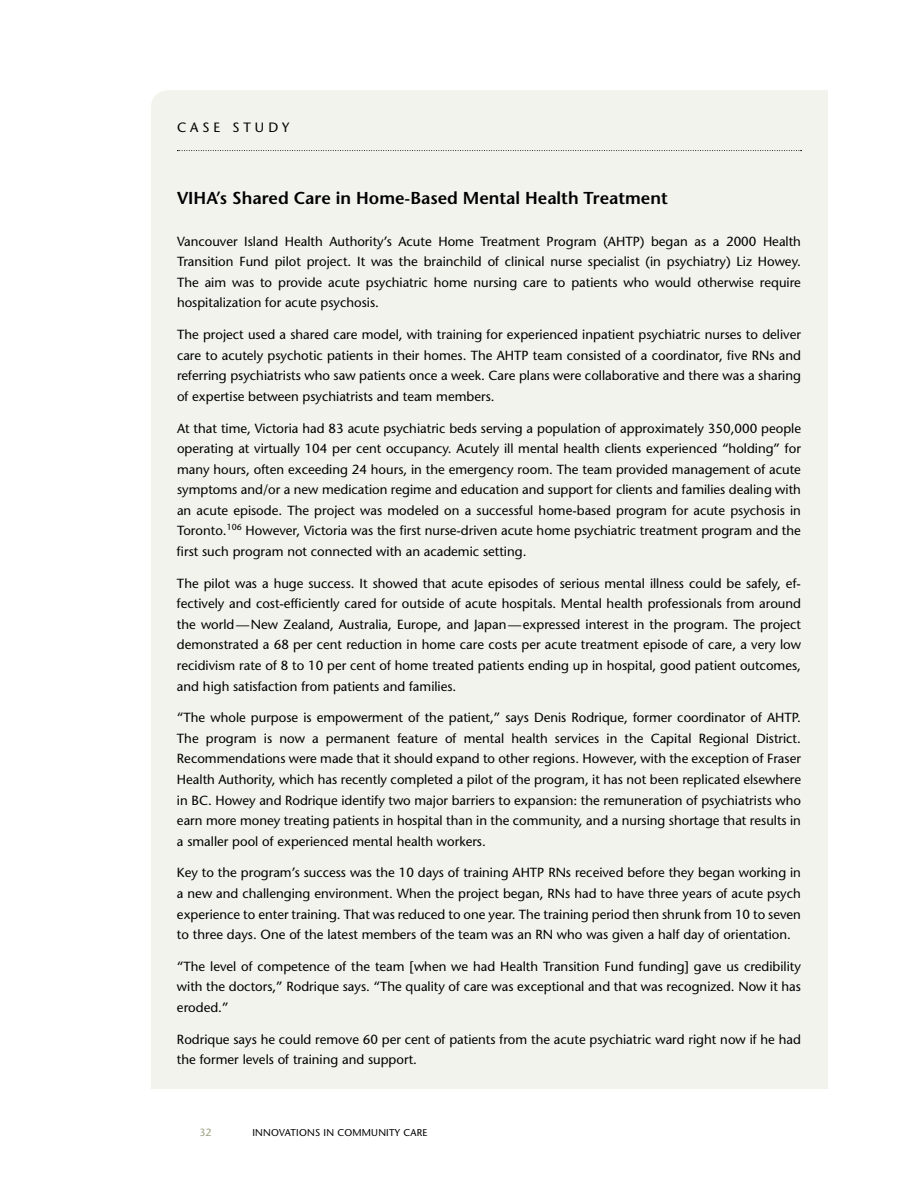
<style>
.page{position:relative;width:918px;height:1188px;background:#fff}
.page>*{position:absolute;margin:0;border:0;box-sizing:border-box;transform-origin:0 0}
.t1{font:600 17.25px "Stone Sans";color:#000}
.t2{font:13.5px "Stone Sans";letter-spacing:.3em;color:#000}
.t3{font:13.2px/20.5px "Stone Sans";color:#000;text-align:justify}
.t4{font:10.5px "Stone Sans";color:#9da182}
.t5{font:9.9px "Stone Sans";letter-spacing:.02em;color:#000}
</style>
<div class="page">
<div style="left:151px;top:90px;width:677px;height:999px;background:#f2f3ed"></div>
<p class="t2" style="left:177px;top:119px;width:35px">Case</p>
<p class="t2" style="left:232px;top:119px;width:59px">Study</p>
<h1 class="t1" style="left:177px;top:187px;width:492px">VIHA’s Shared Care in Home-Based Mental Health Treatment</h1>
<p class="t3" style="left:177px;top:231px;width:626px">Vancouver Island H ealth Authority’s Acute H ome Treatment Program (AHTP) began as a 2000 H ealth Transition Fund pilot project. It was the brainchild of clinical nurse specialist (in psychiatry) Liz Howey.<br>The aim was to provide acute psychiatric home nursing care to patients who would otherwise require hospitalization for acute psychosis.</p>
<p class="t3" style="left:177px;top:324px;width:626px">The project used a shared care model, with training for experienced inpatient psychiatric nurses to deliver care to acutely psychotic patients in their homes. The AHTP team consisted of a coordinator, five RNs and referring psychiatrists who saw patients once a week. Care plans were collaborative and there was a sharing of expertise between psychiatrists and team members.</p>
<p class="t3" style="left:177px;top:418px;width:626px">At that time, Victoria had 83 acute psychiatric beds serving a population of approximately 350,000 people operating at virtually 104 per cent occupancy. Acutely ill mental health clients experienced “holding” for many hours, often exceeding 24 hours, in the emergency room. The team provided management of acute symptoms and/or a new medication regime and education and support for clients and families dealing with an acute episode. The project was modeled on a successful home-based program for acute psychosis in Toronto.<sup>106</sup> H owever, Victoria was the first nurse-driven acute home psychiatric treatment program and the first such program not connected with an academic setting.</p>
<p class="t3" style="left:177px;top:573px;width:626px">The pilot was a huge success. It showed that acute episodes of serious mental illness could be safely, ef&shy;fectively and cost-efficiently cared for outside of acute hospitals. Mental health professionals from around the world— New Zealand, Australia, Europe, and Japan—expressed interest in the program. The project demonstrated a 68 per cent reduction in home care costs per acute treatment episode of care, a very low recidivism rate of 8 to 10 per cent of home treated patients ending up in hospital, good patient outcomes, and high satisfaction from patients and families.</p>
<p class="t3" style="left:177px;top:707px;width:626px">“The whole purpose is empowerment of the patient,” says Denis Rodrique, former coordinator of AHTP.<br>The program is now a permanent feature of mental health services in the Capital Regional District.<br>Recommendations were made that it should expand to other regions. H owever, with the exception of Fraser H ealth Authority, which has recently completed a pilot of the program, it has not been replicated elsewhere in BC. Howey and Rodrique identify two major barriers to expansion: the remuneration of psychiatrists who earn more money treating patients in hospital than in the community, and a nursing shortage that results in a smaller pool of experienced mental health workers.</p>
<p class="t3" style="left:177px;top:862px;width:625px">Key to the program’s success was the 10 days of training AHTP RN s received before they began working in a new and challenging environment. When the project began, RNs had to have three years of acute psych experience to enter training. That was reduced to one year. The training period then shrunk from 10 to seven to three days. One of the latest members of the team was an RN who was given a half day of orientation.</p>
<p class="t3" style="left:177px;top:956px;width:626px">“The level of competence of the team [when we had Health Transition Fund funding] gave us credibility with the doctors,” Rodrique says. “The quality of care was exceptional and that was recognized. N ow it has eroded.”</p>
<p class="t3" style="left:177px;top:1029px;width:626px">Rodrique says he could remove 60 per cent of patients from the acute psychiatric ward right now if he had the former levels of training and support.</p>
<p class="t4" style="left:199px;top:1126px;width:14px">32</p>
<p class="t5" style="left:252px;top:1127px;width:175px">Innovations i n Community Care</p>
</div>
